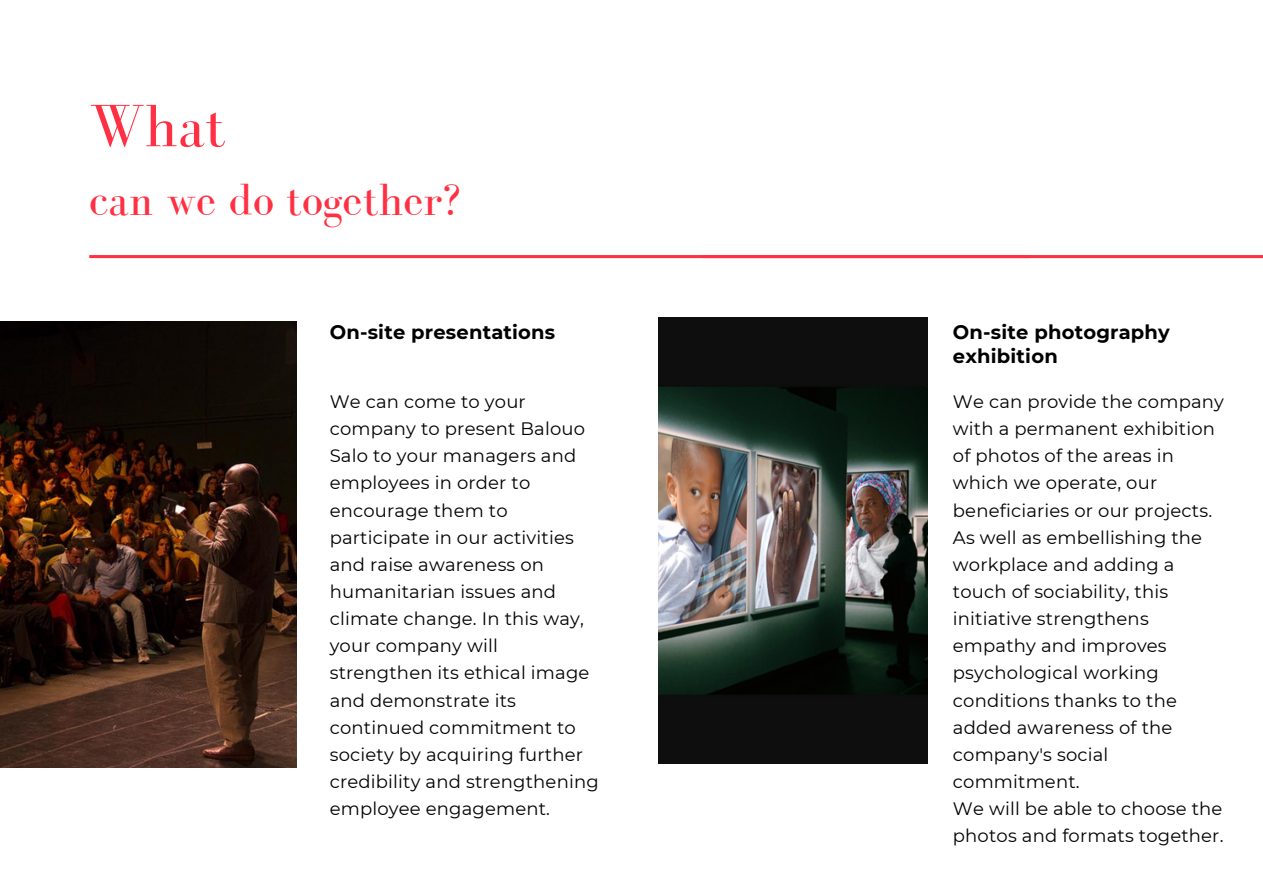
<style>
.page{position:relative;width:1263px;height:894px;background:#fff}
.page>*{position:absolute;margin:0;border:0;box-sizing:border-box;transform-origin:0 0}
.t1{font:61.5px "Bodoni FLF";color:#ff3043}
.t2{font:46.5px "Bodoni FLF";color:#ff3043}
.t3{font:700 19.5px/23.5px "Montserrat";letter-spacing:.01em;color:#000}
.t4{font:18px/27.2px "Montserrat";letter-spacing:.01em;color:#000}
</style>
<div class="page">
<img style="left:658px;top:318px;width:269px;height:445px">
<img style="left:0;top:321px;width:297px;height:446px">
<hr style="left:89px;top:255px;width:614px;height:3px;background:#ff3043">
<hr style="left:703px;top:255px;width:560px;height:3px;background:#ff3043">
<p class="t1" style="left:89px;top:92px;width:138px">What</p>
<p class="t2" style="left:89px;top:174px;width:373px">can we do together?</p>
<p class="t3" style="left:330px;top:320px;width:227px">On-site presentations</p>
<p class="t4" style="left:330px;top:388px;width:271px">We can come to your company to present Balouo<br>Salo to your managers and employees in order to encourage them to participate in our activities and raise awareness on humanitarian issues and climate change. In this way, your company will strengthen its ethical image and demonstrate its continued commitment to society by acquiring further credibility and strengthening employee engagement.</p>
<p class="t3" style="left:953px;top:320px;width:219px">On-site photography exhibition</p>
<p class="t4" style="left:953px;top:388px;width:273px">We can provide the company with a permanent exhibition of photos of the areas in which we operate, our beneficiaries or our projects.<br>As well as embellishing the workplace and adding a touch of sociability, this initiative strengthens empathy and improves psychological working conditions thanks to the added awareness of the company's social commitment.</p>
<p class="t4" style="left:953px;top:794px;width:272px">We will be able to choose the photos and formats together.</p>
</div>
